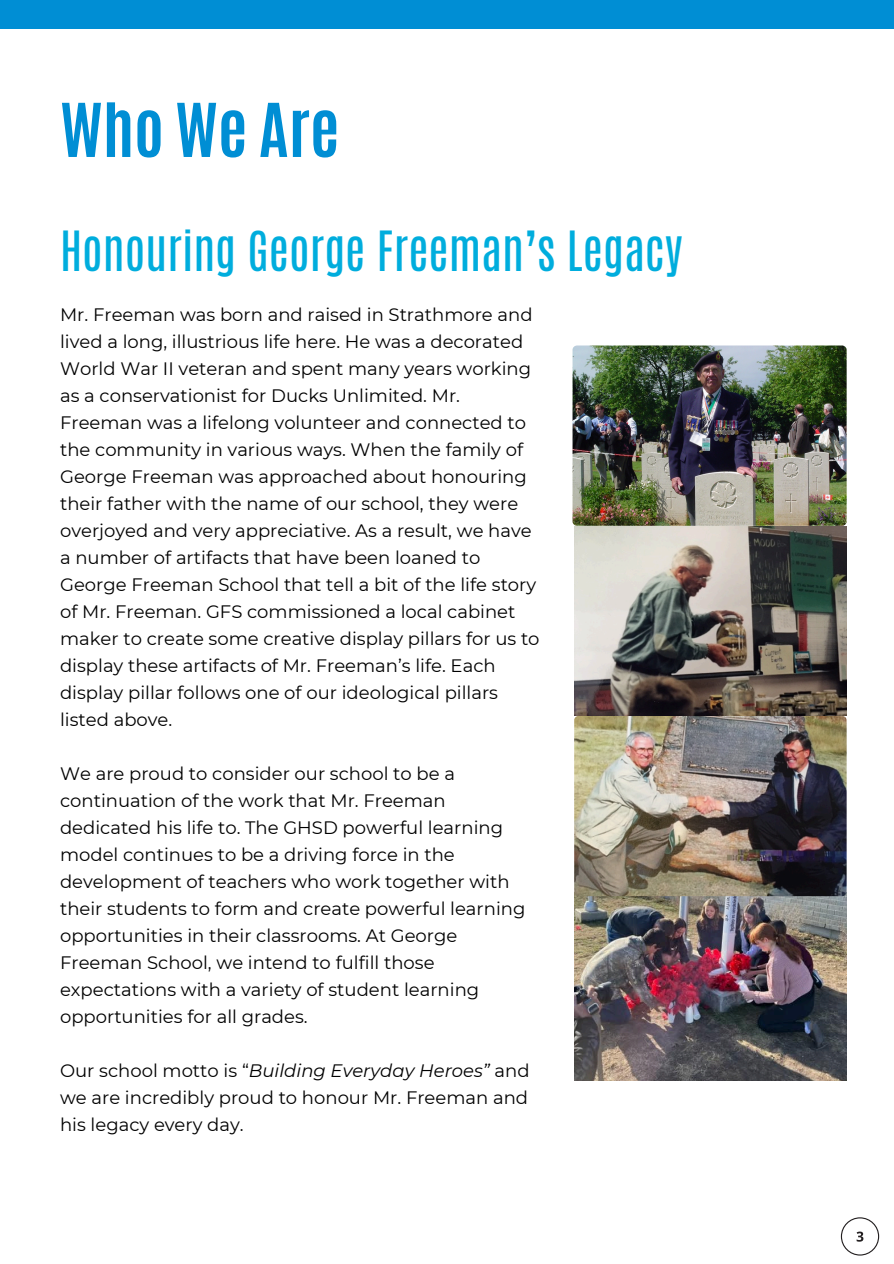
<style>
.page{position:relative;width:894px;height:1264px;background:#fff}
.page>*{position:absolute;margin:0;border:0;box-sizing:border-box;transform-origin:0 0}
.t1{font:700 63px "Antonio";color:#008ed4}
.t2{font:46.2px "Antonio";color:#00addd}
.t3{font:18px/27px "Montserrat";color:#000}
.s1{font-style:italic}
</style>
<div class="page">
<div style="left:0;top:0;width:893px;height:29px;background:#008ed4"></div>
<img style="left:574px;top:894px;width:272px;height:186px">
<img style="left:572px;top:345px;width:274px;height:180px;border-radius:4px">
<img style="left:574px;top:716px;width:272px;height:180px;border-radius:4px">
<img style="left:574px;top:526px;width:272px;height:190px">
<svg style="left:840px;top:1217px;width:38px;height:38px"></svg>
<p class="t1" style="left:60px;top:85px;width:281px">Who We Are</p>
<p class="t2" style="left:60px;top:218px;width:624px">Honouring George Freeman’s Legacy</p>
<p class="t3" style="left:60px;top:301px;width:481px">Mr. Freeman was born and raised in Strathmore and lived a long, illustrious life here. He was a decorated World War II veteran and spent many years working as a conservationist for Ducks Unlimited. Mr.<br>Freeman was a lifelong volunteer and connected to the community in various ways. When the family of George Freeman was approached about honouring their father with the name of our school, they were overjoyed and very appreciative. As a result, we have a number of artifacts that have been loaned to George Freeman School that tell a bit of the life story of Mr. Freeman. GFS commissioned a local cabinet maker to create some creative display pillars for us to display these artifacts of Mr. Freeman’s life. Each display pillar follows one of our ideological pillars listed above.</p>
<p class="t3" style="left:60px;top:760px;width:466px">We are proud to consider our school to be a continuation of the work that Mr. Freeman dedicated his life to. The GHSD powerful learning model continues to be a driving force in the development of teachers who work together with their students to form and create powerful learning opportunities in their classrooms. At George Freeman School, we intend to fulfill those expectations with a variety of student learning opportunities for all grades.</p>
<p class="t3" style="left:60px;top:1057px;width:471px;text-align:justify">Our school motto is “<span class="s1">Building Everyday Heroes”</span> and we are incredibly proud to honour Mr. Freeman and his legacy every day.</p>
</div>
